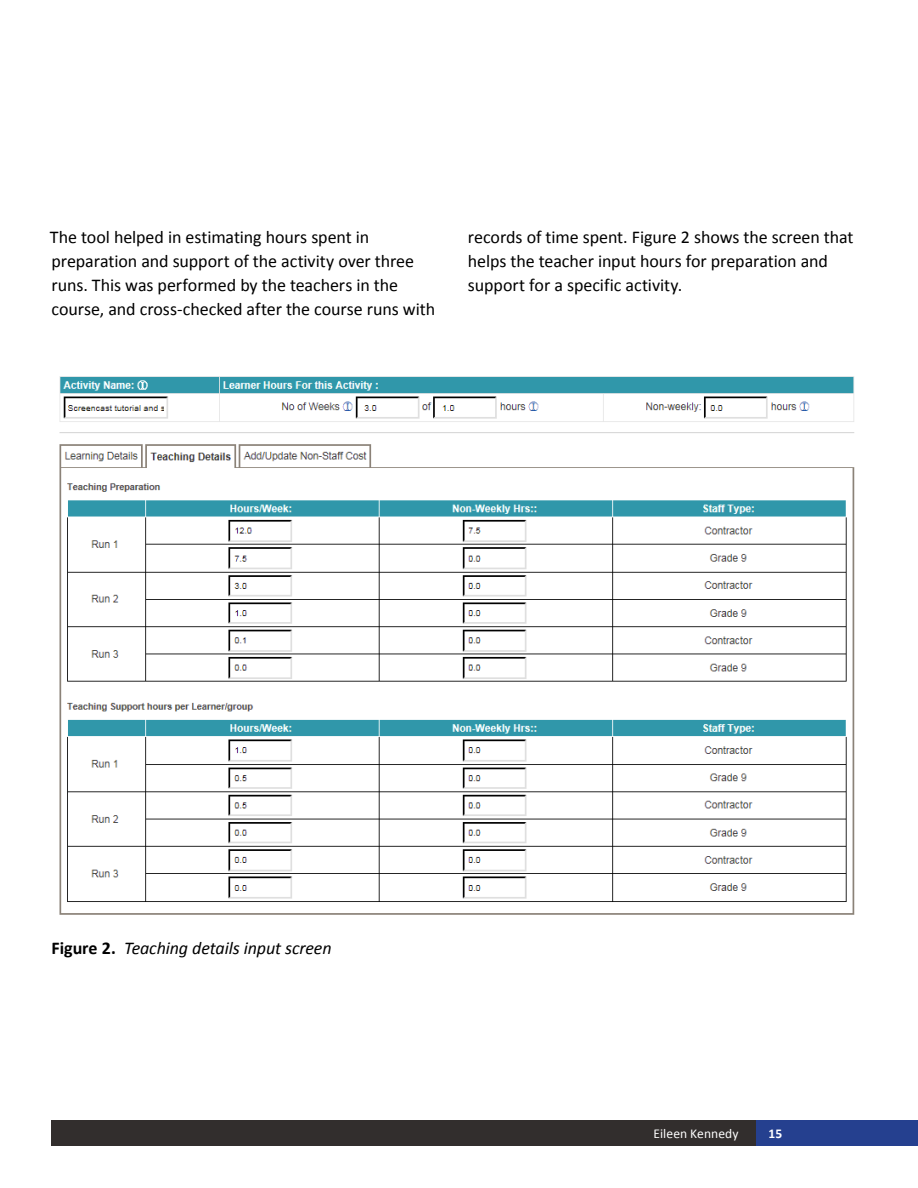
<style>
.page{position:relative;width:918px;height:1188px;background:#fff}
.page>*{position:absolute;margin:0;border:0;box-sizing:border-box;transform-origin:0 0}
.t1{font:18px/24px "Calibri";letter-spacing:-.005em;color:#000}
.t2{font:italic 18px "Calibri";letter-spacing:-.01em;color:#000}
.t3{font:13.5px "Calibri";letter-spacing:.005em;color:#fff}
.t4{font:700 13.5px "Calibri";color:#fff}
.s1{font-weight:700;font-style:normal}
</style>
<div class="page">
<div style="left:756px;top:1120px;width:162px;height:26px;background:#25408f"></div>
<div style="left:51px;top:1120px;width:705px;height:26px;background:#322e2d"></div>
<img style="left:59px;top:376px;width:796px;height:539px">
<p class="t1" style="left:50px;top:225px;width:387px">The tool helped in estimating hours spent in preparation and support of the activity over three runs. This was performed by the teachers in the course, and cross-checked after the course runs with</p>
<p class="t1" style="left:468px;top:225px;width:387px">records of time spent. Figure 2 shows the screen that helps the teacher input hours for preparation and support for a specific activity.</p>
<p class="t2" style="left:52px;top:936px;width:282px"><span class="s1">Figure 2.</span> Teaching details input screen</p>
<p class="t3" style="left:654px;top:1125px;width:87px">Eileen Kennedy</p>
<p class="t4" style="left:769px;top:1125px;width:15px">15</p>
</div>
